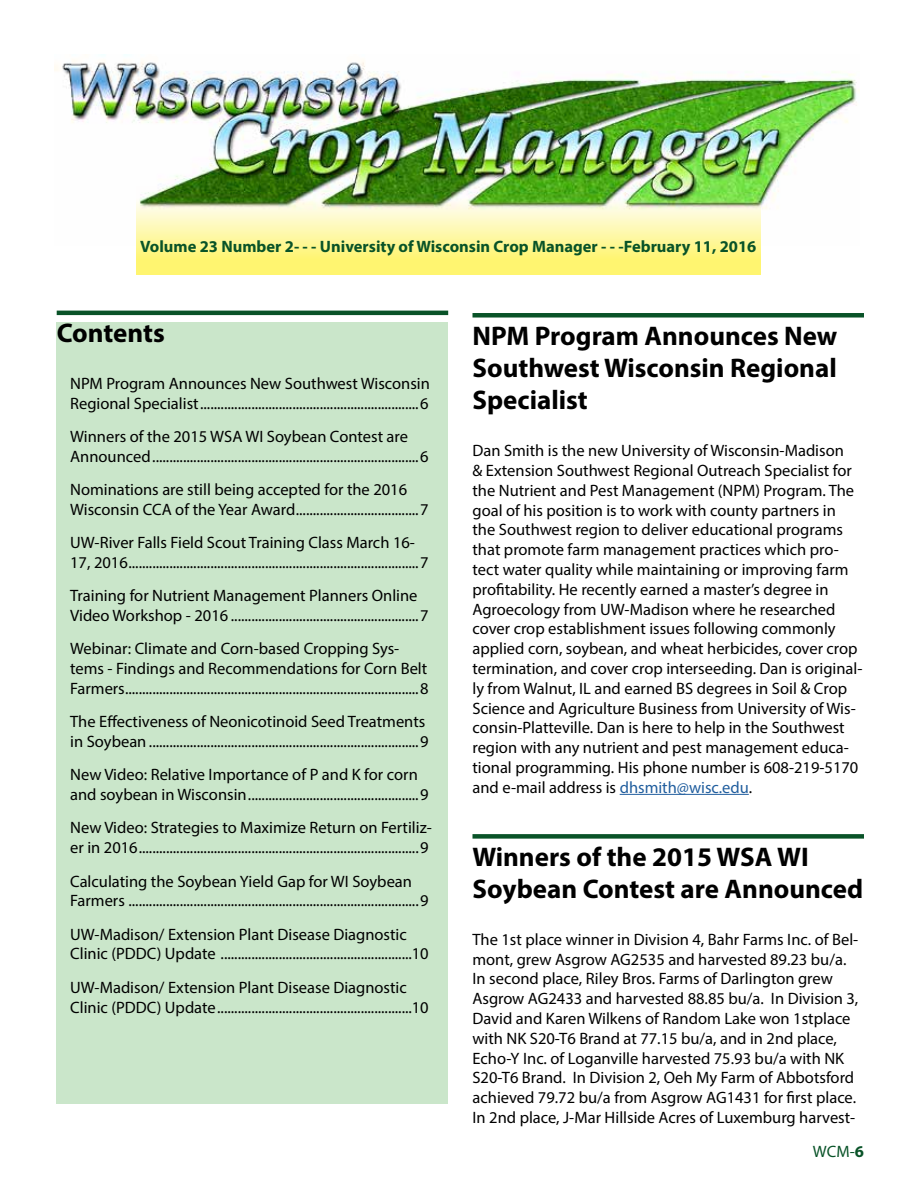
<style>
.page{position:relative;width:918px;height:1188px;background:#fff}
.page>*{position:absolute;margin:0;border:0;box-sizing:border-box;transform-origin:0 0}
.t1{font:700 27px/32.4px "Myriad Pro";color:#000;text-align:justify}
.t2{font:16.5px/19.8px "Myriad Pro";color:#000}
.t3{font:700 16.5px "Myriad Pro";color:#095328}
.t4{font:16.5px "Myriad Pro";color:#095328}
.s1{color:#215e9e}
.s2{font-weight:700}
</style>
<div class="page">
<img style="left:54px;top:54px;width:806px;height:192px">
<div style="left:472px;top:313px;width:392px;height:5px;background:#095328"></div>
<hr style="left:620px;top:794px;width:129px;height:1px;background:#215e9e">
<div style="left:472px;top:834px;width:392px;height:5px;background:#095328"></div>
<div style="left:57px;top:322px;width:391px;height:782px;background:#cae6ca"></div>
<hr style="left:57px;top:311px;width:391px;height:4px;background:#095328">
<svg style="left:136px;top:186px;width:624px;height:88px"></svg>
<p class="t3" style="left:140px;top:236px;width:618px">Volume 23 Number 2- - - University of Wisconsin Crop Manager - - -February 11, 2016</p>
<h1 class="t1" style="left:57px;top:316px;width:110px">Contents</h1>
<p class="t2" style="left:70px;top:373px;width:361px">NPM Program Announces New Southwest Wisconsin<br>Regional Specialist................................................................6</p>
<p class="t2" style="left:70px;top:426px;width:360px">Winners of the 2015 WSA WI Soybean Contest are<br>Announced..............................................................................6</p>
<p class="t2" style="left:70px;top:479px;width:360px">Nominations are still being accepted for the 2016<br>Wisconsin CCA of the Year Award....................................7</p>
<p class="t2" style="left:70px;top:532px;width:360px">UW-River Falls Field Scout Training Class March 16-<br>17, 2016.....................................................................................7</p>
<p class="t2" style="left:70px;top:586px;width:360px">Training for Nutrient Management Planners Online<br>Video Workshop - 2016 .......................................................7</p>
<p class="t2" style="left:70px;top:639px;width:360px">Webinar: Climate and Corn-based Cropping Sys&shy;tems - Findings and Recommendations for Corn Belt<br>Farmers......................................................................................8</p>
<p class="t2" style="left:70px;top:712px;width:360px">The Effectiveness of Neonicotinoid Seed Treatments in Soybean ...............................................................................9</p>
<p class="t2" style="left:70px;top:765px;width:360px">New Video: Relative Importance of P and K for corn and soybean in Wisconsin..................................................9</p>
<p class="t2" style="left:70px;top:818px;width:363px">New Video: Strategies to Maximize Return on Fertiliz&shy;er in 2016..................................................................................9</p>
<p class="t2" style="left:70px;top:871px;width:360px">Calculating the Soybean Yield Gap for WI Soybean<br>Farmers .....................................................................................9</p>
<p class="t2" style="left:70px;top:924px;width:360px">UW-Madison/ Extension Plant Disease Diagnostic<br>Clinic (PDDC) Update ........................................................10</p>
<p class="t2" style="left:70px;top:977px;width:360px">UW-Madison/ Extension Plant Disease Diagnostic<br>Clinic (PDDC) Update.........................................................10</p>
<h1 class="t1" style="left:472px;top:318px;width:366px">NPM Program Announces New Southwest Wisconsin Regional Specialist</h1>
<p class="t2" style="left:472px;top:440px;width:392px">Dan Smith is the new University of Wisconsin-Madison<br>&amp; Extension Southwest Regional Outreach Specialist for the Nutrient and Pest Management (NPM) Program. The goal of his position is to work with county partners in the Southwest region to deliver educational programs that promote farm management practices which pro&shy;tect water quality while maintaining or improving farm profitability. He recently earned a master’s degree in Agroecology from UW-Madison where he researched cover crop establishment issues following commonly applied corn, soybean, and wheat herbicides, cover crop termination, and cover crop interseeding. Dan is original&shy;ly from Walnut, IL and earned BS degrees in Soil &amp; Crop Science and Agriculture Business from University of Wis&shy;consin-Platteville. Dan is here to help in the Southwest region with any nutrient and pest management educa&shy;tional programming. His phone number is 608-219-5170 and e-mail address is <span class="s1">dhsmith@wisc.edu</span>.</p>
<h1 class="t1" style="left:472px;top:839px;width:392px">Winners of the 2015 WSA WI<br>Soybean Contest are Announced</h1>
<p class="t2" style="left:472px;top:929px;width:387px">The 1st place winner in Division 4, Bahr Farms Inc. of Bel&shy;mont, grew Asgrow AG2535 and harvested 89.23 bu/a.<br>In second place, Riley Bros. Farms of Darlington grew Asgrow AG2433 and harvested 88.85 bu/a. In Division 3, David and Karen Wilkens of Random Lake won 1stplace with NK S20-T6 Brand at 77.15 bu/a, and in 2nd place, Echo-Y Inc. of Loganville harvested 75.93 bu/a with NK S20-T6 Brand. In Division 2, Oeh My Farm of Abbotsford achieved 79.72 bu/a from Asgrow AG1431 for first place.<br>In 2nd place, J-Mar Hillside Acres of Luxemburg harvest-</p>
<p class="t4" style="left:813px;top:1142px;width:53px">WCM-<span class="s2">6</span></p>
</div>
